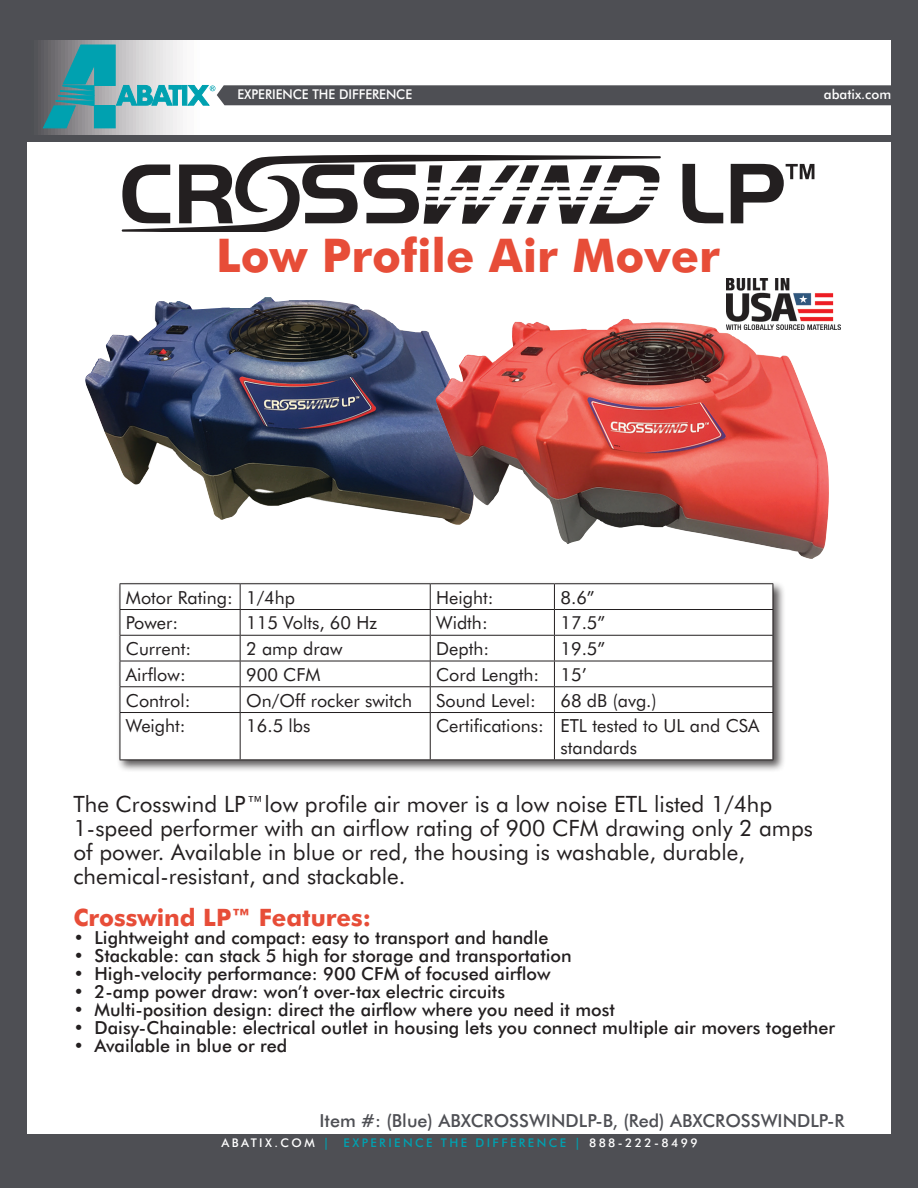
<style>
.page{position:relative;width:918px;height:1188px;background:#4e4f54}
.page>*{position:absolute;margin:0;border:0;box-sizing:border-box;transform-origin:0 0}
.t1{font:700 46.5px "Futura BT";color:#e74d38}
.t2{font:700 24px "Futura BT";color:#e74d38}
.t3{font:22.5px/24px "Futura BT";color:#231f20}
.t4{font:500 18px "Futura BT";color:#231f20}
.t5{font:18px/21.6px "Futura BT";color:#231f20;text-align:center}
.t6{font:500 18px "Futura BT";color:#4e4f54}
.t7{font:500 13.5px "Futura BT";letter-spacing:-.005em;color:#fff;scale:.95 1}
.t8{font:500 13.5px "Futura BT";letter-spacing:-.005em;color:#fff}
.t9{font:500 12px "Futura BT";letter-spacing:.2em;color:#00a1b0}
.s1{color:#fff}
</style>
<div class="page">
<div style="left:27px;top:143px;width:864px;height:991px;background:#fff"></div>
<div style="left:38px;top:40px;width:853px;height:95px;background:#fff"></div>
<svg style="left:43px;top:45px;width:139px;height:83px;background:#78b0b7"></svg>
<div style="left:182px;top:85px;width:5px;height:20px;background:#00a1b0"></div>
<svg style="left:188px;top:85px;width:703px;height:20px"></svg>
<div style="left:117px;top:580px;width:669px;height:193px;background:#231f20;opacity:.75"></div>
<svg style="left:121px;top:584px;width:652px;height:175px"></svg>
<hr style="left:120px;top:583px;width:120px;height:1px;background:#231f20">
<hr style="left:240px;top:583px;width:190px;height:1px;background:#231f20">
<hr style="left:430px;top:583px;width:124px;height:1px;background:#231f20">
<hr style="left:554px;top:583px;width:219px;height:1px;background:#231f20">
<hr style="left:120px;top:609px;width:120px;height:1px;background:#231f20">
<hr style="left:240px;top:609px;width:190px;height:1px;background:#231f20">
<hr style="left:430px;top:609px;width:124px;height:1px;background:#231f20">
<hr style="left:554px;top:609px;width:219px;height:1px;background:#231f20">
<hr style="left:120px;top:635px;width:120px;height:1px;background:#231f20">
<hr style="left:240px;top:635px;width:190px;height:1px;background:#231f20">
<hr style="left:430px;top:635px;width:124px;height:1px;background:#231f20">
<hr style="left:554px;top:635px;width:219px;height:1px;background:#231f20">
<hr style="left:120px;top:661px;width:120px;height:1px;background:#231f20">
<hr style="left:240px;top:661px;width:190px;height:1px;background:#231f20">
<hr style="left:430px;top:661px;width:124px;height:1px;background:#231f20">
<hr style="left:554px;top:661px;width:219px;height:1px;background:#231f20">
<hr style="left:120px;top:686px;width:120px;height:1px;background:#231f20">
<svg style="left:120px;top:584px;width:1px;height:128px"></svg>
<hr style="left:240px;top:686px;width:190px;height:1px;background:#231f20">
<svg style="left:240px;top:584px;width:1px;height:128px"></svg>
<hr style="left:430px;top:686px;width:124px;height:1px;background:#231f20">
<svg style="left:430px;top:584px;width:1px;height:128px"></svg>
<hr style="left:554px;top:686px;width:219px;height:1px;background:#231f20">
<svg style="left:554px;top:584px;width:1px;height:128px"></svg>
<svg style="left:773px;top:584px;width:1px;height:128px"></svg>
<hr style="left:120px;top:712px;width:120px;height:1px;background:#231f20">
<hr style="left:120px;top:713px;width:1px;height:46px;background:#231f20">
<hr style="left:240px;top:712px;width:190px;height:1px;background:#231f20">
<hr style="left:240px;top:713px;width:1px;height:46px;background:#231f20">
<hr style="left:430px;top:712px;width:124px;height:1px;background:#231f20">
<hr style="left:430px;top:713px;width:1px;height:46px;background:#231f20">
<hr style="left:554px;top:712px;width:219px;height:1px;background:#231f20">
<hr style="left:554px;top:713px;width:1px;height:46px;background:#231f20">
<hr style="left:773px;top:713px;width:1px;height:46px;background:#231f20">
<hr style="left:120px;top:759px;width:120px;height:1px;background:#231f20">
<hr style="left:240px;top:759px;width:190px;height:1px;background:#231f20">
<hr style="left:430px;top:759px;width:124px;height:1px;background:#231f20">
<hr style="left:554px;top:759px;width:219px;height:1px;background:#231f20">
<svg style="left:122px;top:155px;width:539px;height:76px"></svg>
<svg style="left:682px;top:164px;width:41px;height:59px"></svg>
<svg style="left:731px;top:164px;width:83px;height:59px"></svg>
<img style="left:85px;top:297px;width:350px;height:223px">
<img style="left:435px;top:319px;width:394px;height:240px">
<img style="left:726px;top:278px;width:114px;height:52px">
<p class="t7" style="left:238px;top:86px;width:185px">EXPERIENCE THE DIFFERENCE</p>
<p class="t8" style="left:824px;top:86px;width:69px">abatix.com</p>
<h1 class="t1" style="left:216px;top:227px;width:505px">Low Profile Air Mover</h1>
<p class="t5" style="left:126px;top:586px;width:171px">Motor Rating: 1/4hp</p>
<p class="t5" style="left:436px;top:586px;width:59px">Height:</p>
<p class="t5" style="left:560px;top:586px;width:36px">8.6”</p>
<p class="t5" style="left:126px;top:612px;width:54px">Power:</p>
<p class="t5" style="left:246px;top:612px;width:133px">115 Volts, 60 Hz</p>
<p class="t5" style="left:436px;top:612px;width:53px">Width:</p>
<p class="t5" style="left:560px;top:612px;width:46px">17.5”</p>
<p class="t5" style="left:126px;top:638px;width:67px">Current:</p>
<p class="t5" style="left:246px;top:638px;width:98px">2 amp draw</p>
<p class="t5" style="left:436px;top:638px;width:55px">Depth:</p>
<p class="t5" style="left:560px;top:638px;width:46px">19.5”</p>
<p class="t5" style="left:126px;top:663px;width:61px">Airflow:</p>
<p class="t5" style="left:246px;top:663px;width:76px">900 CFM</p>
<p class="t5" style="left:436px;top:663px;width:152px">Cord Length: 15’</p>
<p class="t5" style="left:126px;top:689px;width:66px">Control:</p>
<p class="t5" style="left:246px;top:689px;width:167px">On/Off rocker switch</p>
<p class="t5" style="left:436px;top:689px;width:101px">Sound Level:</p>
<p class="t5" style="left:560px;top:689px;width:98px">68 dB (avg.)</p>
<p class="t5" style="left:126px;top:715px;width:61px">Weight:</p>
<p class="t5" style="left:246px;top:715px;width:66px">16.5 lbs</p>
<p class="t5" style="left:436px;top:715px;width:325px">Certifications: ETL tested to UL and CSA standards</p>
<p class="t3" style="left:74px;top:791px;width:741px">The Crosswind LP™low profile air mover is a low noise ETL listed 1/4hp 1-speed performer with an airflow rating of 900 CFM drawing only 2 amps of power. Available in blue or red, the housing is washable, durable, chemical-resistant, and stackable.</p>
<h2 class="t2" style="left:74px;top:902px;width:299px">Crosswind LP™ Features:</h2>
<p class="t4" style="left:74px;top:926px;width:477px">• Lightweight and compact: easy to transport and handle</p>
<p class="t4" style="left:74px;top:944px;width:500px">• Stackable: can stack 5 high for storage and transportation</p>
<p class="t4" style="left:74px;top:962px;width:479px">• High-velocity performance: 900 CFM of focused airflow</p>
<p class="t4" style="left:74px;top:980px;width:433px">• 2-amp power draw: won’t over-tax electric circuits</p>
<p class="t4" style="left:74px;top:998px;width:543px">• Multi-position design: direct the airflow where you need it most</p>
<p class="t4" style="left:74px;top:1016px;width:763px">• Daisy-Chainable: electrical outlet in housing lets you connect multiple air movers together</p>
<p class="t4" style="left:74px;top:1034px;width:215px">• Available in blue or red</p>
<p class="t6" style="left:319px;top:1109px;width:527px">Item #: (Blue) ABXCROSSWINDLP-B, (Red) ABXCROSSWINDLP-R</p>
<p class="t9" style="left:221px;top:1136px;width:478px"><span class="s1">ABATIX.COM</span> | EXPERIENCE THE DIFFERENCE | <span class="s1">888-222-8499</span></p>
</div>
